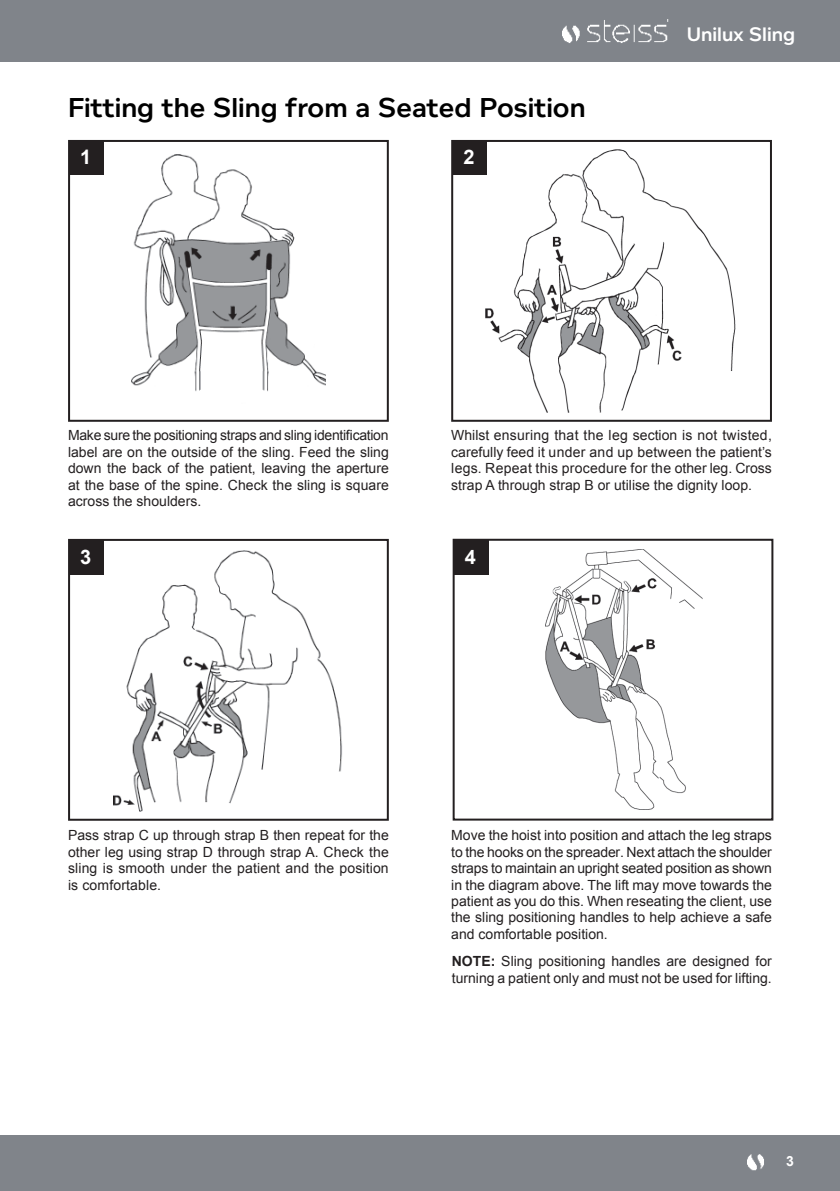
<style>
.page{position:relative;width:840px;height:1191px;background:#fff}
.page>*{position:absolute;margin:0;border:0;box-sizing:border-box;transform-origin:0 0}
.Body{font:600 28px "Foundry Context";color:#000}
.t1{font:600 20px "Foundry Context";color:#fff}
.Body-2{font:700 20px "Arial";color:#fff}
.t2{font:14px/16.4px "Arial";color:#231f20;text-align:justify}
.t3{font:700 14px "Arial";color:#fff}
.s1{font-weight:700}
</style>
<div class="page">
<div style="left:0;top:1135px;width:839px;height:56px;background:#80848a"></div>
<img style="left:747px;top:1154px;width:17px;height:17px">
<div style="left:0;top:0;width:839px;height:61px;background:#80848a"></div>
<img style="left:562px;top:19px;width:107px;height:24px">
<img style="left:485px;top:150px;width:251px;height:263px">
<div style="left:451px;top:140px;width:320px;height:282px;border:2px solid #231f20"></div>
<div style="left:68px;top:539px;width:320px;height:281px;border:2px solid #231f20"></div>
<div style="left:452px;top:140px;width:35px;height:34px;background:#231f20"></div>
<div style="left:70px;top:541px;width:34px;height:34px;background:#231f20"></div>
<div style="left:68px;top:140px;width:320px;height:282px;border:2px solid #231f20"></div>
<div style="left:70px;top:140px;width:34px;height:34px;background:#231f20"></div>
<div style="left:452px;top:539px;width:321px;height:281px;border:2px solid #231f20"></div>
<div style="left:454px;top:539px;width:34px;height:36px;background:#231f20"></div>
<img style="left:113px;top:550px;width:229px;height:261px">
<img style="left:132px;top:154px;width:193px;height:238px">
<img style="left:545px;top:549px;width:157px;height:260px">
<p class="Body" style="left:68px;top:92px;width:518px">Fitting the Sling from a Seated Position</p>
<p class="Body-2" style="left:80px;top:144px;width:13px">1</p>
<p class="Body-2" style="left:463px;top:144px;width:13px">2</p>
<h2 class="t1" style="left:686px;top:23px;width:110px">Unilux Sling</h2>
<p class="t2" style="left:68px;top:427px;width:322px">Make sure the positioning straps and sling identification label are on the outside of the sling. Feed the sling down the back of the patient, leaving the aperture at the base of the spine. Check the sling is square across the shoulders.</p>
<p class="t2" style="left:451px;top:427px;width:322px">Whilst ensuring that the leg section is not twisted, carefully feed it under and up between the patient’s legs. Repeat this procedure for the other leg. Cross strap A through strap B or utilise the dignity loop.</p>
<p class="Body-2" style="left:80px;top:544px;width:13px">3</p>
<p class="Body-2" style="left:464px;top:544px;width:13px">4</p>
<p class="t2" style="left:68px;top:827px;width:322px">Pass strap C up through strap B then repeat for the other leg using strap D through strap A. Check the sling is smooth under the patient and the position is comfortable.</p>
<p class="t2" style="left:451px;top:827px;width:322px">Move the hoist into position and attach the leg straps to the hooks on the spreader. Next attach the shoulder straps to maintain an upright seated position as shown in the diagram above. The lift may move towards the patient as you do this. When reseating the client, use the sling positioning handles to help achieve a safe and comfortable position.</p>
<p class="t2" style="left:451px;top:953px;width:321px"><span class="s1">NOTE:</span> Sling positioning handles are designed for turning a patient only and must not be used for lifting.</p>
<p class="t3" style="left:785px;top:1151px;width:9px">3</p>
</div>
